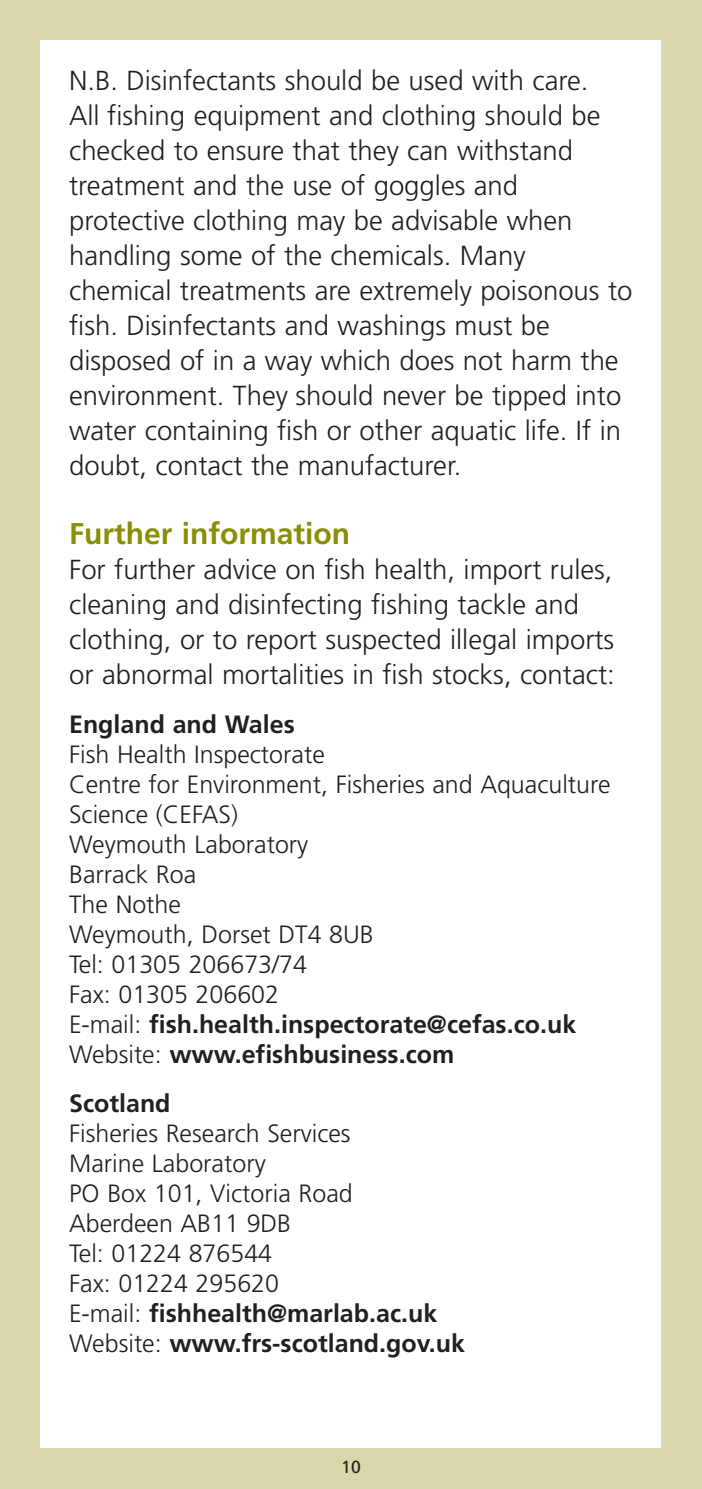
<style>
.page{position:relative;width:702px;height:1489px;background:#fff}
.page>*{position:absolute;margin:0;border:0;box-sizing:border-box;transform-origin:0 0}
.t1{font:700 30px "Frutiger";color:#8a8d06}
.t2{font:300 27.5px/35px "Frutiger";color:#231f20}
.t3{font:300 25px/30px "Frutiger";color:#231f20}
.t4{font:700 25px "Frutiger";color:#231f20}
.t5{font:17.5px "Frutiger";color:#231f20}
.s1{font-weight:700}
</style>
<div class="page">
<div style="left:0;top:0;width:702px;height:1488px;background:#d8d8ab"></div>
<div style="left:41px;top:41px;width:620px;height:1406px;background:#fff"></div>
<p class="t2" style="left:69px;top:65px;width:565px">N.B. Disinfectants should be used with care.<br>All fishing equipment and clothing should be checked to ensure that they can withstand treatment and the use of goggles and protective clothing may be advisable when handling some of the chemicals. Many chemical treatments are extremely poisonous to fish. Disinfectants and washings must be disposed of in a way which does not harm the environment. They should never be tipped into water containing fish or other aquatic life. If in doubt, contact the manufacturer.</p>
<p class="t1" style="left:69px;top:522px;width:282px">Further information</p>
<p class="t2" style="left:69px;top:554px;width:547px">For further advice on fish health, import rules, cleaning and disinfecting fishing tackle and clothing, or to report suspected illegal imports or abnormal mortalities in fish stocks, contact:</p>
<p class="t4" style="left:69px;top:714px;width:227px">England and Wales</p>
<p class="t3" style="left:69px;top:741px;width:543px">Fish Health Inspectorate<br>Centre for Environment, Fisheries and Aquaculture<br>Science (CEFAS)<br>Weymouth Laboratory<br>Barrack Roa<br>The Nothe<br>Weymouth, Dorset DT4 8UB<br>Tel: 01305 206673/74<br>Fax: 01305 206602<br>E-mail: <span class="s1">fish.health.inspectorate@cefas.co.uk<br></span>Website: <span class="s1">www.efishbusiness.com</span></p>
<p class="t4" style="left:69px;top:1093px;width:103px">Scotland</p>
<p class="t3" style="left:69px;top:1120px;width:397px">Fisheries Research Services<br>Marine Laboratory<br>PO Box 101, Victoria Road<br>Aberdeen AB11 9DB<br>Tel: 01224 876544<br>Fax: 01224 295620<br>E-mail: <span class="s1">fishhealth@marlab.ac.uk<br></span>Website: <span class="s1">www.frs-scotland.gov.uk</span></p>
<p class="t5" style="left:341px;top:1459px;width:21px">10</p>
</div>
